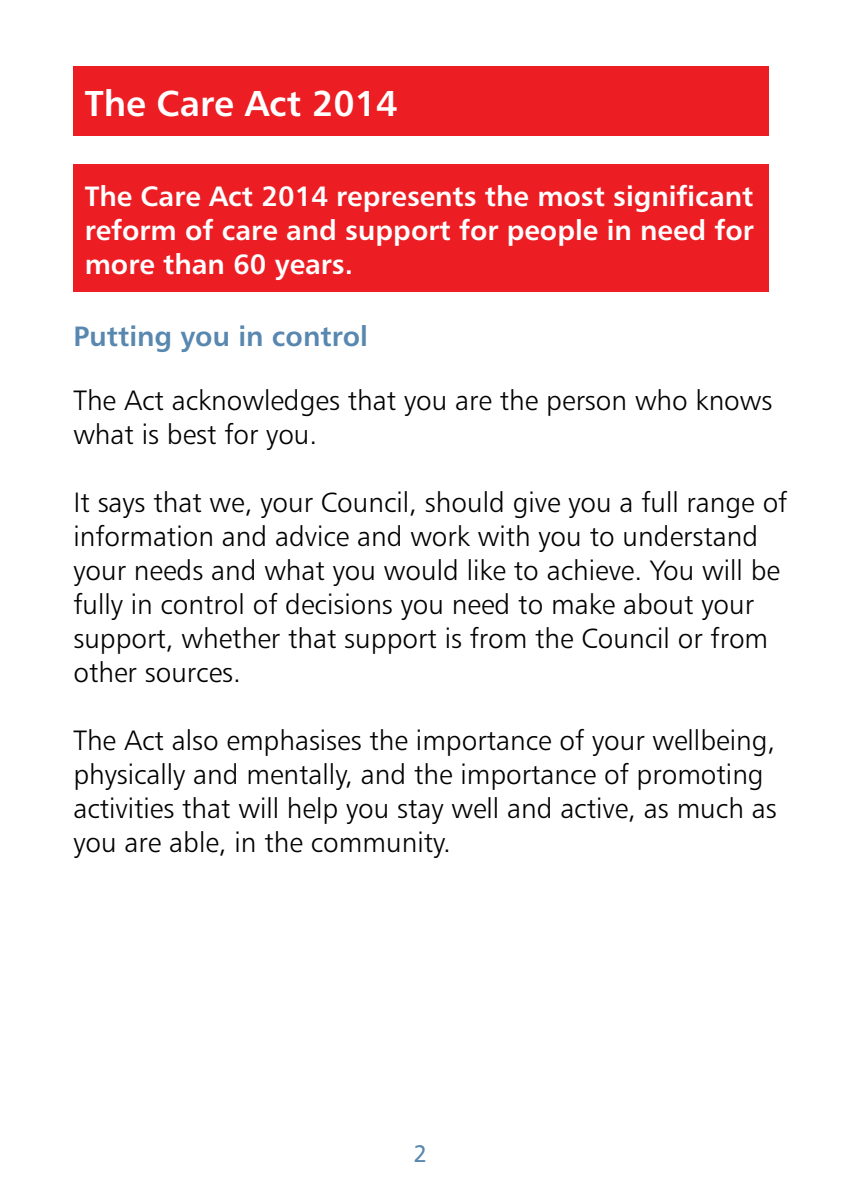
<style>
.page{position:relative;width:842px;height:1191px;background:#fff}
.page>*{position:absolute;margin:0;border:0;box-sizing:border-box;transform-origin:0 0}
.t1{font:36px "Humanist 777 BT Bold B";color:#fff}
.t2{font:28px/34px "Humanist 777 BT Light B";color:#000}
.t3{font:28px/34px "Humanist 777 BT Bold B";color:#fff;text-align:justify}
.t4{font:28px "Humanist 777 BT Bold B";color:#5887b0}
.t5{font:24px "Humanist 777 BT Roman B";color:#5887b0}
</style>
<div class="page">
<div style="left:73px;top:66px;width:695px;height:70px;background:#ed1d24"></div>
<div style="left:73px;top:164px;width:695px;height:128px;background:#ed1d24"></div>
<p class="t1" style="left:85px;top:80px;width:314px">The Care Act 2014</p>
<p class="t3" style="left:85px;top:178px;width:671px">The Care Act 2014 represents the most significant reform of care and support for people in need for more than 60 years.</p>
<p class="t4" style="left:73px;top:319px;width:296px">Putting you in control</p>
<p class="t2" style="left:73px;top:383px;width:700px">The Act acknowledges that you are the person who knows what is best for you.</p>
<p class="t2" style="left:73px;top:485px;width:715px">It says that we, your Council, should give you a full range of information and advice and work with you to understand your needs and what you would like to achieve. You will be fully in control of decisions you need to make about your support, whether that support is from the Council or from other sources.</p>
<p class="t2" style="left:73px;top:723px;width:705px">The Act also emphasises the importance of your wellbeing, physically and mentally, and the importance of promoting activities that will help you stay well and active, as much as you are able, in the community.</p>
<p class="t5" style="left:413px;top:1138px;width:15px">2</p>
</div>
